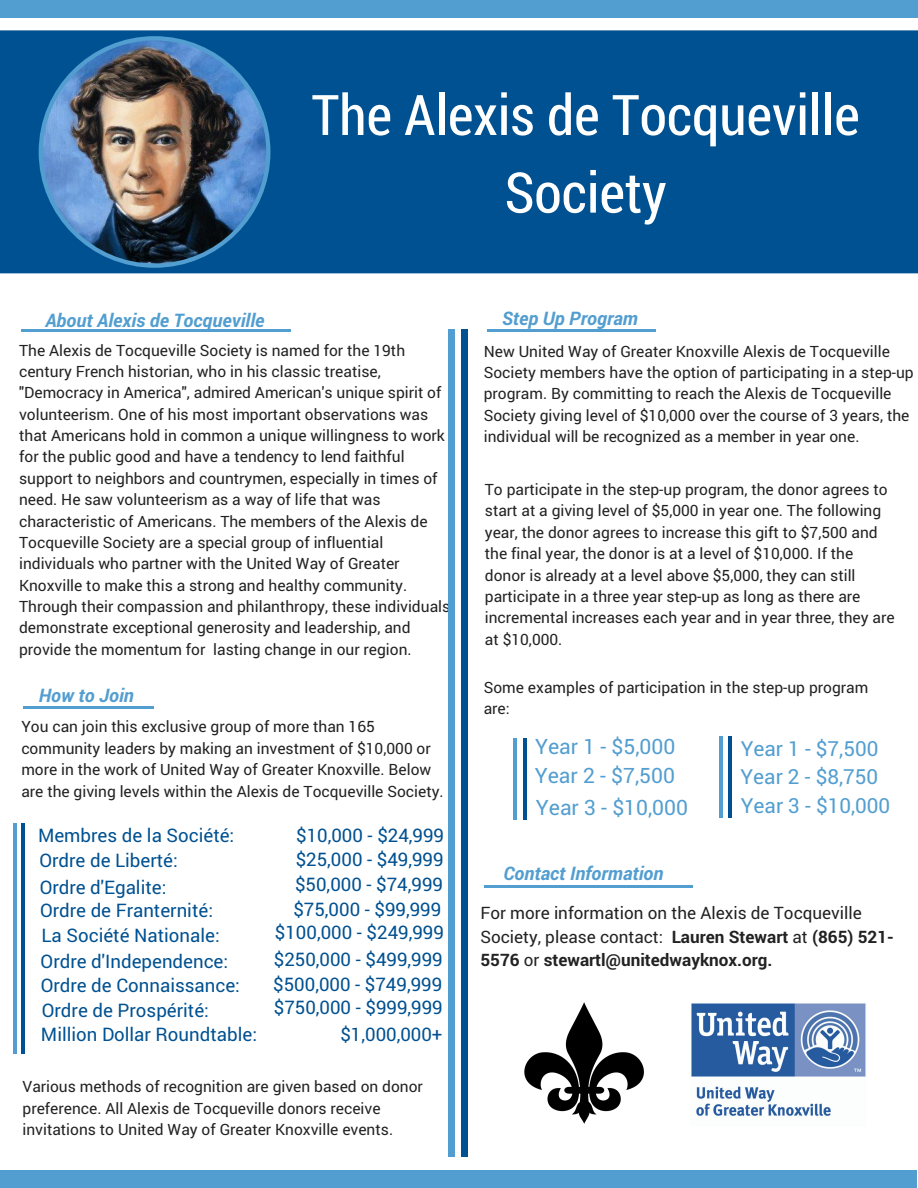
<style>
.page{position:relative;width:918px;height:1188px;background:#fff}
.page>*{position:absolute;margin:0;border:0;box-sizing:border-box;transform-origin:0 0}
.t1{font:55.95px/77.7px "Roboto Condensed";color:#fff;text-align:center}
.t2{font:21.15px/29.2px "Roboto";color:#539ed0}
.t3{font:20.7px/28.7px "Roboto";color:#539ed0}
.t4{font:18.75px/24.8px "Roboto";color:#005191}
.t5{font:italic 700 18.75px "Roboto";color:#539ed0}
.t6{font:17.1px/23.7px "Roboto";color:#222}
.t7{font:15.6px/21.3px "Roboto";color:#222}
.s1{font-weight:700}
</style>
<div class="page">
<div style="left:0;top:30px;width:918px;height:243px;background:#005191"></div>
<svg style="left:21px;top:330px;width:15px;height:2px"></svg>
<svg style="left:276px;top:330px;width:15px;height:2px"></svg>
<hr style="left:36px;top:330px;width:107px;height:2px;background:#539ed0">
<hr style="left:143px;top:330px;width:107px;height:2px;background:#539ed0">
<hr style="left:250px;top:330px;width:26px;height:2px;background:#539ed0">
<hr style="left:23px;top:706px;width:15px;height:3px;background:#539ed0">
<hr style="left:139px;top:706px;width:15px;height:3px;background:#539ed0">
<hr style="left:37px;top:706px;width:102px;height:3px;background:#539ed0">
<svg style="left:488px;top:330px;width:14px;height:2px"></svg>
<svg style="left:641px;top:330px;width:14px;height:2px"></svg>
<hr style="left:502px;top:330px;width:104px;height:2px;background:#539ed0">
<hr style="left:606px;top:330px;width:35px;height:2px;background:#539ed0">
<hr style="left:484px;top:885px;width:15px;height:3px;background:#539ed0">
<hr style="left:677px;top:885px;width:16px;height:3px;background:#539ed0">
<hr style="left:499px;top:885px;width:104px;height:3px;background:#539ed0">
<hr style="left:602px;top:885px;width:76px;height:3px;background:#539ed0">
<img style="left:524px;top:1002px;width:120px;height:122px">
<img style="left:39px;top:36px;width:231px;height:232px">
<img style="left:691px;top:1003px;width:175px;height:114px">
<hr style="left:22px;top:1034px;width:3px;height:20px;background:#005191">
<hr style="left:22px;top:824px;width:3px;height:19px;background:#005191">
<hr style="left:22px;top:898px;width:3px;height:137px;background:#005191">
<hr style="left:22px;top:843px;width:3px;height:56px;background:#005191">
<hr style="left:14px;top:1034px;width:3px;height:20px;background:#539ed0">
<hr style="left:14px;top:824px;width:3px;height:19px;background:#539ed0">
<hr style="left:14px;top:898px;width:3px;height:137px;background:#539ed0">
<hr style="left:14px;top:843px;width:3px;height:56px;background:#539ed0">
<div style="left:0;top:0;width:918px;height:18px;background:#539ed0"></div>
<div style="left:0;top:1170px;width:917px;height:18px;background:#539ed0"></div>
<div style="left:461px;top:329px;width:7px;height:827px;background:#005191"></div>
<div style="left:449px;top:329px;width:6px;height:827px;background:#539ed0"></div>
<hr style="left:523px;top:797px;width:4px;height:23px;background:#005191">
<hr style="left:523px;top:738px;width:4px;height:23px;background:#005191">
<hr style="left:523px;top:761px;width:4px;height:36px;background:#005191">
<hr style="left:513px;top:797px;width:4px;height:23px;background:#539ed0">
<hr style="left:513px;top:738px;width:4px;height:23px;background:#539ed0">
<hr style="left:513px;top:761px;width:4px;height:36px;background:#539ed0">
<hr style="left:728px;top:795px;width:4px;height:23px;background:#005191">
<hr style="left:728px;top:736px;width:4px;height:23px;background:#005191">
<hr style="left:728px;top:758px;width:4px;height:37px;background:#005191">
<hr style="left:719px;top:795px;width:4px;height:23px;background:#539ed0">
<hr style="left:719px;top:736px;width:4px;height:23px;background:#539ed0">
<hr style="left:719px;top:758px;width:4px;height:37px;background:#539ed0">
<h1 class="t1" style="left:311px;top:74px;width:550px">The Alexis de Tocqueville<br>Society</h1>
<p class="t5" style="left:45px;top:308px;width:221px">About Alexis de Tocqueville</p>
<p class="t7" style="left:19px;top:339px;width:433px">The Alexis de Tocqueville Society is named for the 19th century French historian, who in his classic treatise, "Democracy in America", admired American's unique spirit of volunteerism. One of his most important observations was that Americans hold in common a unique willingness to work for the public good and have a tendency to lend faithful support to neighbors and countrymen, especially in times of need. He saw volunteerism as a way of life that was characteristic of Americans. The members of the Alexis de Tocqueville Society are a special group of influential individuals who partner with the United Way of Greater Knoxville to make this a strong and healthy community.<br>Through their compassion and philanthropy, these individuals demonstrate exceptional generosity and leadership, and provide the momentum for lasting change in our region.</p>
<p class="t5" style="left:39px;top:682px;width:96px">How to Join</p>
<p class="t7" style="left:21px;top:716px;width:424px">You can join this exclusive group of more than 165 community leaders by making an investment of $10,000 or more in the work of United Way of Greater Knoxville. Below are the giving levels within the Alexis de Tocqueville Society.</p>
<p class="t4" style="left:38px;top:821px;width:198px;line-height:26.4px">Membres de la Société:<br>Ordre de Liberté:<br>Ordre d'Egalite:</p>
<p class="t4" style="left:40px;top:897px;width:218px">Ordre de Franternité:<br>La Société Nationale:<br>Ordre d'Independence:<br>Ordre de Connaissance:<br>Ordre de Prospérité:<br>Million Dollar Roundtable:</p>
<p class="t4" style="left:296px;top:822px;width:149px">$10,000 - $24,999</p>
<p class="t4" style="left:275px;top:847px;width:170px;line-height:24.3px;text-align:right">$25,000 - $49,999 $50,000 - $74,999 $75,000 - $99,999 $100,000 - $249,999</p>
<p class="t4" style="left:273px;top:947px;width:171px">$250,000 - $499,999 $500,000 - $749,999</p>
<p class="t4" style="left:274px;top:993px;width:170px;line-height:27px;text-align:right">$750,000 - $999,999 $1,000,000+</p>
<p class="t7" style="left:22px;top:1076px;width:402px">Various methods of recognition are given based on donor preference. All Alexis de Tocqueville donors receive invitations to United Way of Greater Knoxville events.</p>
<p class="t5" style="left:502px;top:305px;width:137px">Step Up Program</p>
<p class="t7" style="left:484px;top:340px;width:432px">New United Way of Greater Knoxville Alexis de Tocqueville Society members have the option of participating in a step-up program. By committing to reach the Alexis de Tocqueville Society giving level of $10,000 over the course of 3 years, the individual will be recognized as a member in year one.</p>
<p class="t7" style="left:485px;top:478px;width:411px">To participate in the step-up program, the donor agrees to start at a giving level of $5,000 in year one. The following year, the donor agrees to increase this gift to $7,500 and the final year, the donor is at a level of $10,000. If the donor is already at a level above $5,000, they can still participate in a three year step-up as long as there are incremental increases each year and in year three, they are at $10,000.</p>
<p class="t7" style="left:484px;top:676px;width:386px">Some examples of participation in the step-up program are:</p>
<h2 class="t2" style="left:535px;top:731px;width:142px">Year 1 - $5,000<br>Year 2 - $7,500</h2>
<h2 class="t2" style="left:536px;top:792px;width:154px">Year 3 - $10,000</h2>
<p class="t5" style="left:503px;top:860px;width:162px">Contact Information</p>
<h3 class="t3" style="left:741px;top:734px;width:151px">Year 1 - $7,500<br>Year 2 - $8,750<br>Year 3 - $10,000</h3>
<p class="t6" style="left:480px;top:901px;width:415px">For more information on the Alexis de Tocqueville<br>Society, please contact: <span class="s1">Lauren Stewart</span> at <span class="s1">(865) 521-<br>5576</span> or <span class="s1">stewartl@unitedwayknox.org.</span></p>
</div>
